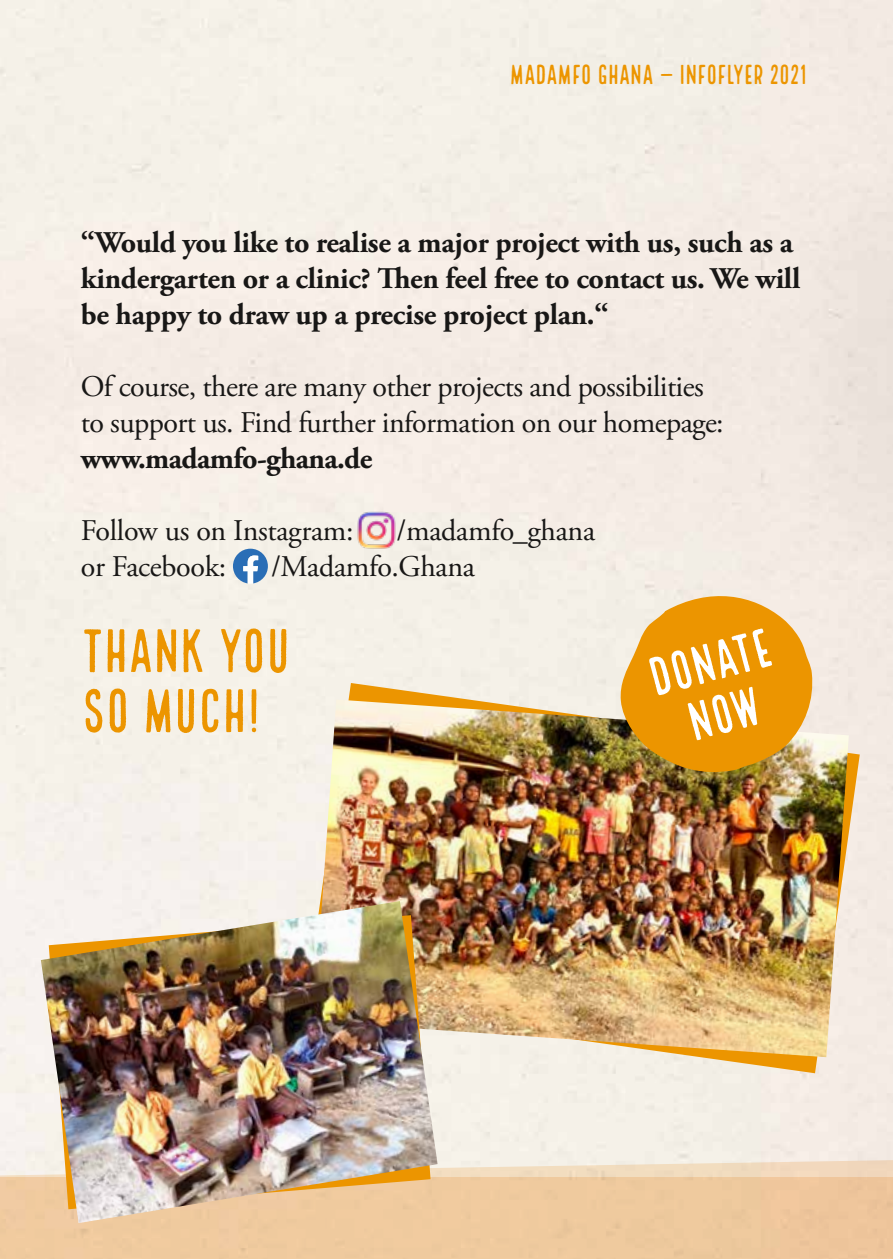
<style>
.page{position:relative;width:893px;height:1259px;background:#fff}
.page>*{position:absolute;margin:0;border:0;box-sizing:border-box;transform-origin:0 0}
.t1{font:60px/60px "Local Brewery Four";letter-spacing:-.025em;color:#ec9500}
.t2{font:53.4px/53.4px "Local Brewery Four";color:#fff;text-align:center}
.t3{font:700 30px/36px "Adobe Garamond Pro";letter-spacing:-.01em;color:#181716}
.t4{font:30px/36px "Adobe Garamond Pro";letter-spacing:-.02em;color:#181716}
.t5{font:27px "Local Brewery Four";letter-spacing:-.03em;color:#ec9500}
</style>
<div class="page">
<svg style="left:233px;top:549px;width:35px;height:34px"></svg>
<img style="left:351px;top:504px;width:51px;height:51px">
<svg style="left:0;top:1159px;width:893px;height:100px;background:#efcca4"></svg>
<svg style="left:306px;top:683px;width:554px;height:390px;background:#f2e2c8"></svg>
<img style="left:314px;top:699px;width:535px;height:358px">
<img style="left:41px;top:901px;width:397px;height:322px">
<svg style="left:619px;top:586px;width:195px;height:190px;background:#e4a331"></svg>
<p class="t5" style="left:510px;top:59px;width:299px">MADAMFO GHANA — INFOFLyer 2021</p>
<p class="t3" style="left:81px;top:225px;width:721px">“Would you like to realise a major project with us, such as a kindergarten or a clinic? Then feel free to contact us. We will be happy to draw up a precise project plan.“</p>
<p class="t4" style="left:81px;top:369px;width:644px">Of course, there are many other projects and possibilities to support us. Find further information on our homepage:</p>
<p class="t3" style="left:81px;top:441px;width:293px">www.madamfo-ghana.de</p>
<p class="t4" style="left:81px;top:513px;width:274px">Follow us on Instagram:</p>
<p class="t4" style="left:397px;top:513px;width:200px">/madamfo_ghana</p>
<p class="t4" style="left:81px;top:549px;width:147px">or Facebook:</p>
<p class="t4" style="left:271px;top:549px;width:205px">/Madamfo.Ghana</p>
<h1 class="t1" style="left:81px;top:625px;width:212px">THANK YOU<br>SO MUCH!</h1>
<h2 class="t2" style="left:643px;top:657px;width:128px;rotate:-15deg">Donate<br>Now</h2>
</div>
